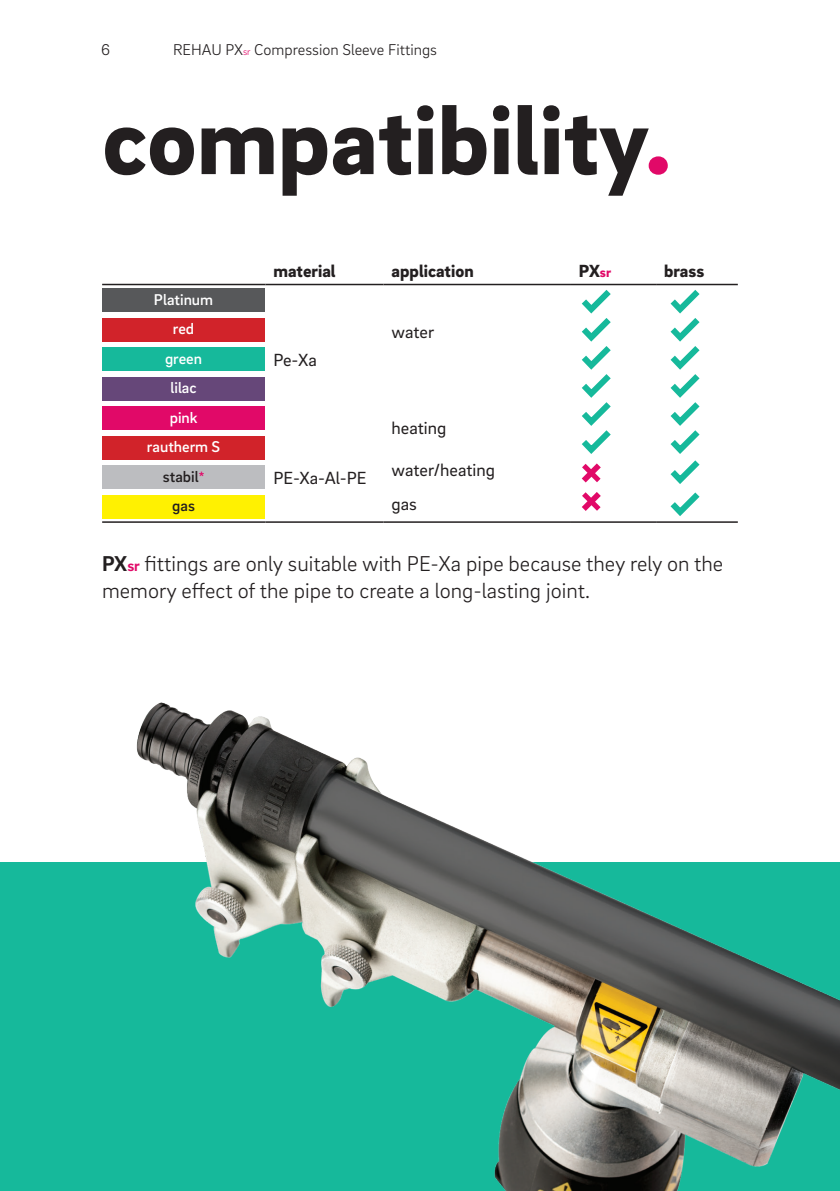
<style>
.page{position:relative;width:840px;height:1191px;background:#fff}
.page>*{position:absolute;margin:0;border:0;box-sizing:border-box;transform-origin:0 0}
.t1{font:900 100px "Brix Sans";color:#231f20}
.t2{font:300 22px/26.4px "Brix Sans";color:#231f20}
.t3{font:18px/34px "Brix Sans";color:#231f20}
.t4{font:900 18px "Brix Sans";color:#231f20}
.t5{font:500 16px/29.4px "Brix Sans";color:#fff;text-align:center}
.t6{font:300 16px "Brix Sans";color:#231f20}
.s1{font-size:10px;color:#e10968}
.s2{color:#e10968}
.s3{color:#231f20}
.s4{font-size:12px;color:#e10968}
.s5{font-size:14px;color:#e10968}
.s6{font-weight:700}
.s7{font-weight:700;font-size:16px;color:#e10968}
</style>
<div class="page">
<div style="left:0;top:862px;width:839px;height:329px;background:#16b99b"></div>
<hr style="left:102px;top:284px;width:163px;height:1px;background:#231f20">
<hr style="left:265px;top:284px;width:118px;height:1px;background:#231f20">
<hr style="left:383px;top:284px;width:187px;height:1px;background:#231f20">
<hr style="left:570px;top:284px;width:85px;height:1px;background:#231f20">
<hr style="left:655px;top:284px;width:82px;height:1px;background:#231f20">
<hr style="left:102px;top:521px;width:163px;height:2px;background:#231f20">
<hr style="left:383px;top:521px;width:187px;height:2px;background:#231f20">
<hr style="left:570px;top:521px;width:85px;height:2px;background:#231f20">
<hr style="left:655px;top:521px;width:82px;height:2px;background:#231f20">
<hr style="left:265px;top:521px;width:118px;height:2px;background:#231f20">
<svg style="left:663px;top:283px;width:42px;height:233px"></svg>
<svg style="left:575px;top:283px;width:41px;height:199px"></svg>
<svg style="left:582px;top:492px;width:18px;height:19px"></svg>
<div style="left:102px;top:289px;width:163px;height:23px;background:#57585a"></div>
<div style="left:102px;top:318px;width:163px;height:23px;background:#d1232a"></div>
<div style="left:102px;top:348px;width:163px;height:23px;background:#16b99b"></div>
<div style="left:102px;top:377px;width:163px;height:23px;background:#664779"></div>
<div style="left:102px;top:406px;width:163px;height:24px;background:#e10968"></div>
<div style="left:102px;top:436px;width:163px;height:23px;background:#d1232a"></div>
<div style="left:102px;top:465px;width:163px;height:24px;background:#bcbdc0"></div>
<div style="left:102px;top:495px;width:163px;height:23px;background:#fff101"></div>
<img style="left:136px;top:702px;width:703px;height:489px">
<p class="t6" style="left:101px;top:39px;width:11px">6</p>
<p class="t6" style="left:173px;top:39px;width:265px">REHAU PX<span class="s1">sr</span> Compression Sleeve Fittings</p>
<h1 class="t1" style="left:102px;top:74px;width:570px">compatibility<span class="s2">.</span></h1>
<p class="t5" style="left:147px;top:284px;width:75px">Platinum red<br>green<br>lilac<br>pink rautherm S <span class="s3">stabil</span><span class="s4">*<br></span><span class="s3">gas</span></p>
<p class="t4" style="left:273px;top:258px;width:64px">material</p>
<p class="t4" style="left:391px;top:258px;width:84px">application</p>
<p class="t4" style="left:578px;top:258px;width:34px">PX<span class="s5">sr</span></p>
<p class="t4" style="left:663px;top:258px;width:42px">brass</p>
<p class="t3" style="left:273px;top:342px;width:45px">Pe-Xa</p>
<p class="t3" style="left:391px;top:314px;width:44px">water</p>
<p class="t3" style="left:391px;top:410px;width:56px">heating</p>
<p class="t3" style="left:273px;top:460px;width:95px">PE-Xa-Al-PE</p>
<p class="t3" style="left:391px;top:453px;width:105px">water/heating gas</p>
<p class="t2" style="left:102px;top:550px;width:622px"><span class="s6">PX</span><span class="s7">sr</span> fittings are only suitable with PE-Xa pipe because they rely on the memory effect of the pipe to create a long-lasting joint.</p>
</div>
